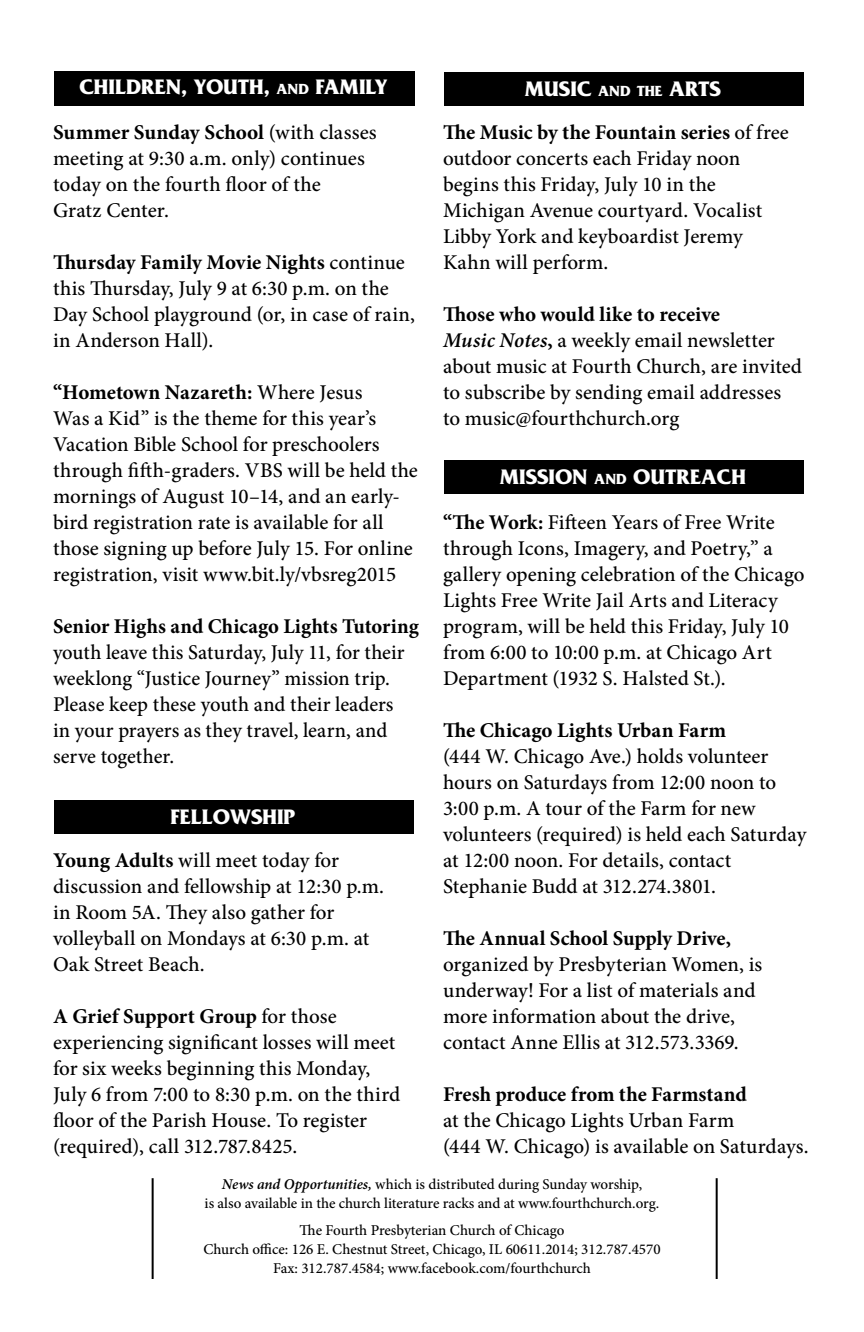
<style>
.page{position:relative;width:864px;height:1332px;background:#fff}
.page>*{position:absolute;margin:0;border:0;box-sizing:border-box;transform-origin:0 0}
.t1{font:700 22px "Friz Quadrata Std";color:#fff}
.t2{font:500 21px/26px "Minion Pro";color:#000}
.t3{font:700 21px "Minion Pro";color:#000}
.t4{font:500 15px/19px "Minion Pro";color:#000;text-align:center}
.s1{font-size:15.4px}
.s2{font-weight:700}
.s3{font-weight:600;font-style:italic}
</style>
<div class="page">
<hr style="left:152px;top:1178px;width:2px;height:101px;background:#000">
<hr style="left:716px;top:1178px;width:2px;height:101px;background:#000">
<div style="left:444px;top:72px;width:360px;height:34px;background:#000"></div>
<div style="left:444px;top:460px;width:360px;height:33px;background:#000"></div>
<div style="left:54px;top:800px;width:360px;height:33px;background:#000"></div>
<div style="left:54px;top:71px;width:361px;height:35px;background:#000"></div>
<p class="t1" style="left:79px;top:75px;width:309px">CHILDREN, YOUTH, <span class="s1">AND</span> FAMILY</p>
<p class="t1" style="left:525px;top:76px;width:198px">MUSIC <span class="s1">AND THE</span> ARTS</p>
<p class="t2" style="left:53px;top:119px;width:325px"><span class="s2">Summer Sunday School</span> (with classes meeting at 9:30 a.m. only) continues today on the fourth floor of the<br>Gratz Center.</p>
<p class="t2" style="left:53px;top:249px;width:364px"><span class="s2">Thursday Family Movie Nights</span> continue this Thursday, July 9 at 6:30 p.m. on the Day School playground (or, in case of rain, in Anderson Hall).</p>
<p class="t2" style="left:53px;top:379px;width:366px"><span class="s2">“Hometown Nazareth:</span> Where Jesus<br>Was a Kid” is the theme for this year’s Vacation Bible School for preschoolers through fifth-graders. VBS will be held the mornings of August 10–14, and an early&shy;bird registration rate is available for all those signing up before July 15. For online registration, visit www.bit.ly/vbsreg2015</p>
<p class="t3" style="left:53px;top:611px;width:367px">Senior Highs and Chicago Lights Tutoring</p>
<p class="t2" style="left:53px;top:639px;width:353px">youth leave this Saturday, July 11, for their weeklong “Justice Journey” mission trip.<br>Please keep these youth and their leaders in your prayers as they travel, learn, and serve together.</p>
<p class="t2" style="left:443px;top:120px;width:347px"><span class="s2">The Music by the Fountain series</span> of free outdoor concerts each Friday noon begins this Friday, July 10 in the<br>Michigan Avenue courtyard. Vocalist<br>Libby York and keyboardist Jeremy<br>Kahn will perform.</p>
<p class="t2" style="left:443px;top:302px;width:361px"><span class="s2">Those who would like to receive<br></span><span class="s3">Music Notes</span><span class="s2">,</span> a weekly email newsletter about music at Fourth Church, are invited to subscribe by sending email addresses to music@fourthchurch.org</p>
<p class="t1" style="left:500px;top:464px;width:247px">MISSION <span class="s1">AND</span> OUTREACH</p>
<p class="t2" style="left:443px;top:510px;width:363px"><span class="s2">“The Work:</span> Fifteen Years of Free Write through Icons, Imagery, and Poetry,” a gallery opening celebration of the Chicago Lights Free Write Jail Arts and Literacy program, will be held this Friday, July 10 from 6:00 to 10:00 p.m. at Chicago Art Department (1932 S. Halsted St.).</p>
<p class="t3" style="left:443px;top:716px;width:285px">The Chicago Lights Urban Farm</p>
<p class="t2" style="left:443px;top:744px;width:365px">(444 W. Chicago Ave.) holds volunteer hours on Saturdays from 12:00 noon to 3:00 p.m. A tour of the Farm for new volunteers (required) is held each Saturday at 12:00 noon. For details, contact Stephanie Budd at 312.274.3801.</p>
<p class="t3" style="left:443px;top:924px;width:290px">The Annual School Supply Drive,</p>
<p class="t2" style="left:443px;top:952px;width:321px">organized by Presbyterian Women, is underway! For a list of materials and more information about the drive, contact Anne Ellis at 312.573.3369.</p>
<p class="t3" style="left:443px;top:1080px;width:305px">Fresh produce from the Farmstand</p>
<p class="t2" style="left:443px;top:1108px;width:367px">at the Chicago Lights Urban Farm<br>(444 W. Chicago) is available on Saturdays.</p>
<p class="t1" style="left:171px;top:804px;width:126px">FELLOWSHIP</p>
<p class="t2" style="left:53px;top:847px;width:333px"><span class="s2">Young Adults</span> will meet today for discussion and fellowship at 12:30 p.m. in Room 5A. They also gather for volleyball on Mondays at 6:30 p.m. at<br>Oak Street Beach.</p>
<p class="t2" style="left:53px;top:1003px;width:349px"><span class="s2">A Grief Support Group</span> for those experiencing significant losses will meet for six weeks beginning this Monday, July 6 from 7:00 to 8:30 p.m. on the third floor of the Parish House. To register (required), call 312.787.8425.</p>
<p class="t4" style="left:205px;top:1175px;width:456px"><span class="s3">News and Opportunities,</span> which is distributed during Sunday worship,<br>is also available in the church literature racks and at www.fourthchurch.org.</p>
<p class="t4" style="left:203px;top:1221px;width:459px">The Fourth Presbyterian Church of Chicago<br>Church office: 126 E. Chestnut Street, Chicago, IL 60611.2014; 312.787.4570<br>Fax: 312.787.4584; www.facebook.com/fourthchurch</p>
</div>
